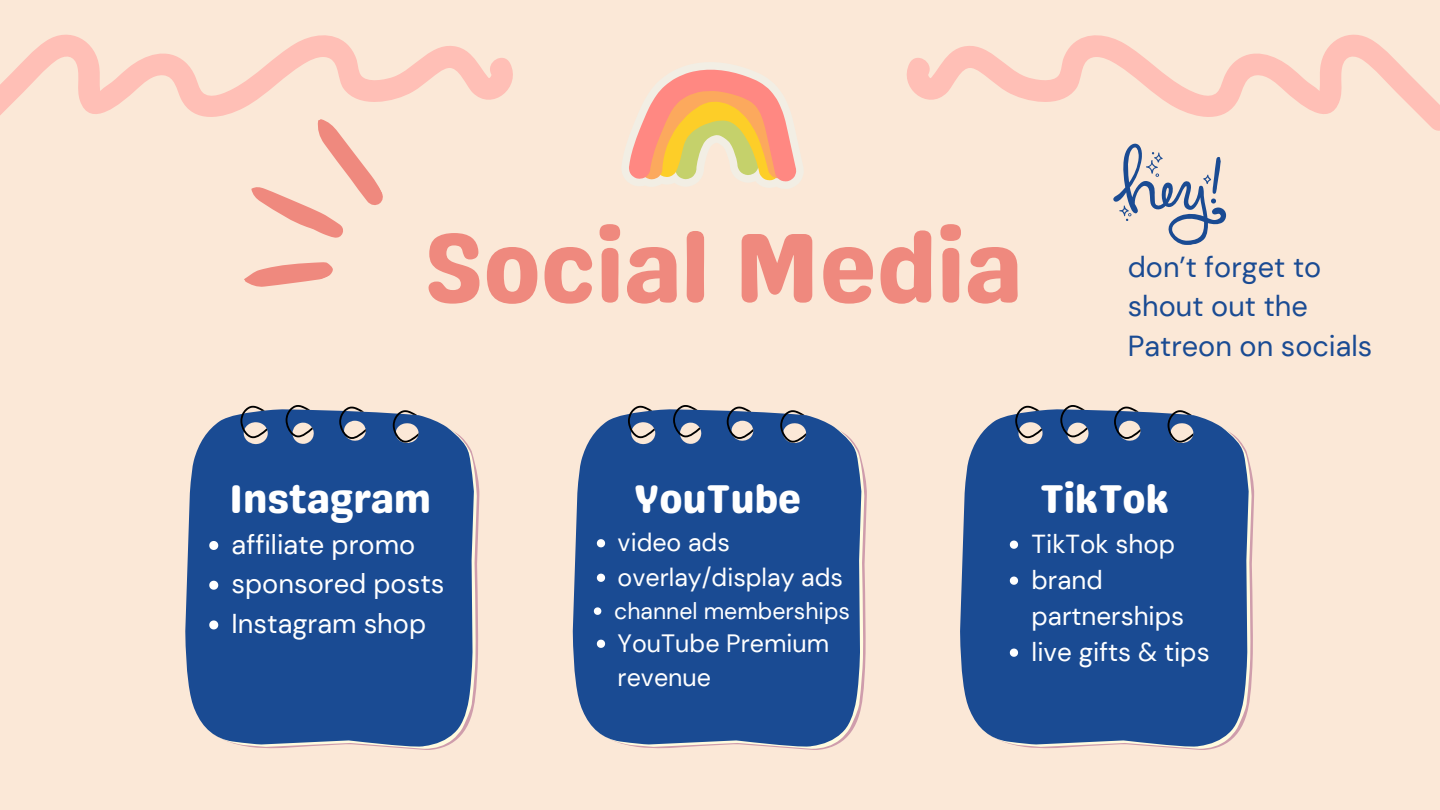
<style>
.page{position:relative;width:1440px;height:810px;background:#fbe8d7}
.page>*{position:absolute;margin:0;border:0;box-sizing:border-box;transform-origin:0 0}
.t1{font:99px "Genty Sans";color:#ef897e}
.t2{font:40px "Genty Sans";color:#fff}
.t3{font:28.9px/39.5px "DM Sans";color:#1a4b93}
.t4{font:27.3px "DM Sans";color:#fff}
.t5{font:26px/36px "DM Sans";color:#fff}
.t6{font:25px/34.5px "DM Sans";color:#fff}
.t7{font:23px "DM Sans";color:#fff}
</style>
<div class="page">
<svg style="left:622px;top:62px;width:181px;height:127px"></svg>
<svg style="left:0;top:34px;width:513px;height:81px"></svg>
<svg style="left:906px;top:34px;width:534px;height:97px"></svg>
<svg style="left:196px;top:109px;width:209px;height:178px"></svg>
<svg style="left:185px;top:409px;width:289px;height:339px;background:#295697"></svg>
<svg style="left:240px;top:406px;width:27px;height:32px"></svg>
<svg style="left:286px;top:405px;width:27px;height:32px"></svg>
<svg style="left:339px;top:407px;width:27px;height:32px"></svg>
<svg style="left:393px;top:410px;width:26px;height:33px"></svg>
<svg style="left:573px;top:409px;width:288px;height:339px;background:#295597"></svg>
<svg style="left:628px;top:406px;width:27px;height:32px"></svg>
<svg style="left:673px;top:405px;width:27px;height:32px"></svg>
<svg style="left:727px;top:407px;width:26px;height:32px"></svg>
<svg style="left:780px;top:410px;width:26px;height:33px"></svg>
<svg style="left:960px;top:409px;width:289px;height:339px;background:#2a5697"></svg>
<svg style="left:1015px;top:406px;width:27px;height:32px"></svg>
<svg style="left:1060px;top:405px;width:28px;height:32px"></svg>
<svg style="left:1114px;top:407px;width:27px;height:32px"></svg>
<svg style="left:1167px;top:410px;width:26px;height:33px"></svg>
<svg style="left:1103px;top:125px;width:131px;height:120px"></svg>
<svg style="left:209px;top:541px;width:9px;height:9px"></svg>
<svg style="left:209px;top:581px;width:9px;height:9px"></svg>
<svg style="left:209px;top:620px;width:9px;height:9px"></svg>
<svg style="left:597px;top:539px;width:8px;height:8px"></svg>
<svg style="left:597px;top:574px;width:8px;height:8px"></svg>
<svg style="left:594px;top:607px;width:7px;height:8px"></svg>
<svg style="left:597px;top:640px;width:8px;height:8px"></svg>
<svg style="left:1010px;top:541px;width:8px;height:8px"></svg>
<svg style="left:1010px;top:577px;width:8px;height:8px"></svg>
<svg style="left:1010px;top:649px;width:8px;height:8px"></svg>
<p class="t1" style="left:423px;top:209px;width:600px">Social Media</p>
<p class="t3" style="left:1128px;top:247px;width:246px">don’t forget to shout out the<br>Patreon on socials</p>
<p class="t2" style="left:229px;top:475px;width:203px">Instagram</p>
<p class="t4" style="left:232px;top:527px;width:185px">affiliate promo</p>
<p class="t4" style="left:232px;top:566px;width:214px">sponsored posts</p>
<p class="t4" style="left:232px;top:606px;width:196px">Instagram shop</p>
<p class="t2" style="left:634px;top:475px;width:169px">YouTube</p>
<p class="t6" style="left:618px;top:525px;width:114px">video ads</p>
<p class="t6" style="left:618px;top:560px;width:227px">overlay/display ads</p>
<p class="t7" style="left:614px;top:596px;width:237px">channel memberships</p>
<p class="t6" style="left:618px;top:626px;width:213px">YouTube Premium revenue</p>
<p class="t2" style="left:1040px;top:475px;width:131px">TikTok</p>
<p class="t5" style="left:1032px;top:526px;width:145px">TikTok shop</p>
<p class="t5" style="left:1032px;top:562px;width:154px">brand partnerships</p>
<p class="t5" style="left:1032px;top:634px;width:180px">live gifts &amp; tips</p>
</div>
